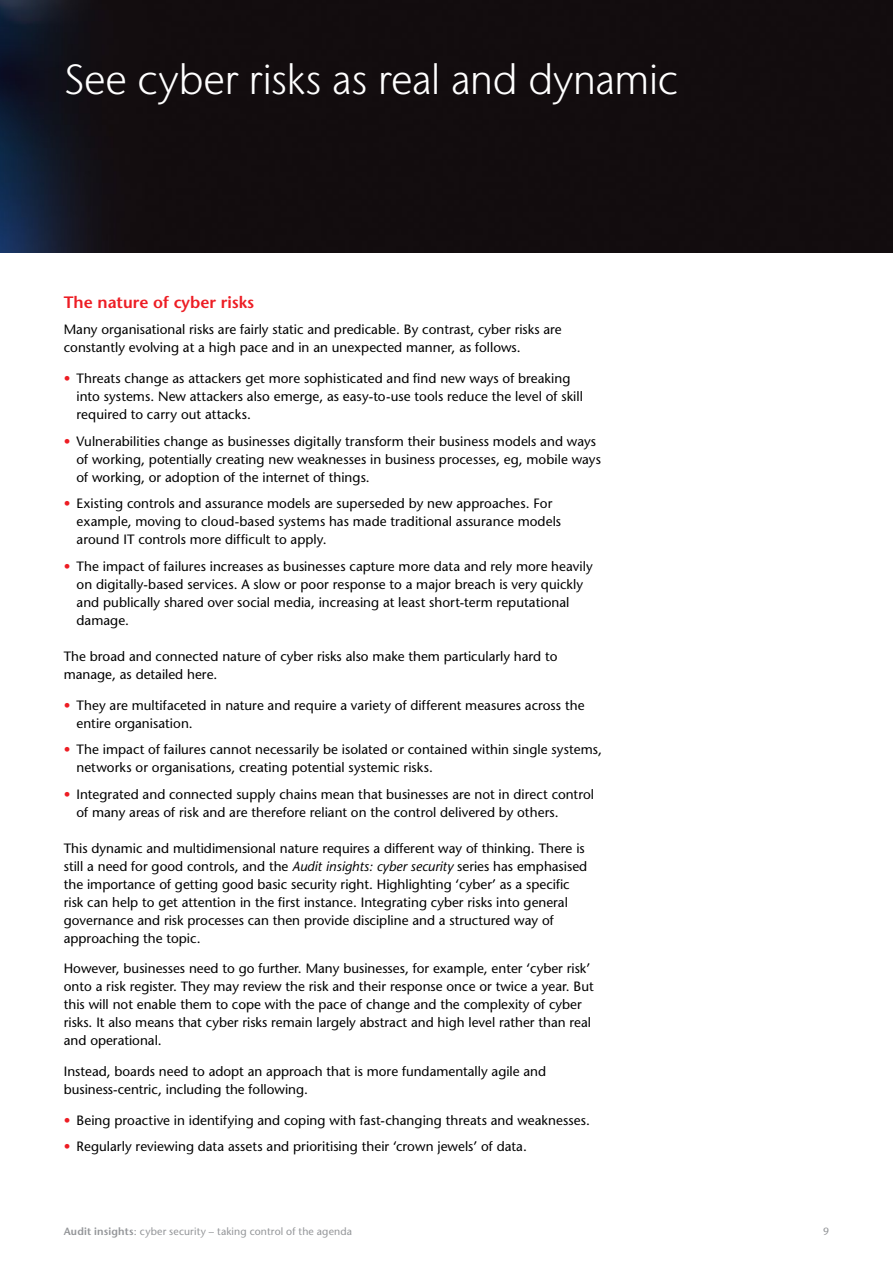
<style>
.page{position:relative;width:893px;height:1263px;background:#fff}
.page>*{position:absolute;margin:0;border:0;box-sizing:border-box;transform-origin:0 0}
.Page_headings_New{font:300 42px "Stone Sans IIITC Pro";letter-spacing:-.015em;color:#fff}
.Subhead_red_11pt{font:600 16.5px "Stone Sans";color:#ed1d24}
.Simon_bullets{font:13.5px/18px "Stone Sans";letter-spacing:.005em;color:#000}
.Pa2{font:13.5px/18px "Stone Sans";color:#000}
.Running_Footers{font:10.5px "Stone Sans";letter-spacing:.015em;color:#939598}
.s1{font-weight:600;color:#ed1d24}
.s2{font-style:italic}
.s3{font-weight:600}
</style>
<div class="page">
<img style="left:0;top:0;width:893px;height:253px">
<p class="Page_headings_New" style="left:64px;top:53px;width:616px">See cyber risks as real and dynamic</p>
<p class="Subhead_red_11pt" style="left:64px;top:292px;width:192px">The nature of cyber risks</p>
<p class="Pa2" style="left:64px;top:321px;width:499px">Many organisational risks are fairly static and predicable. By contrast, cyber risks are constantly evolving at a high pace and in an unexpected manner, as follows.</p>
<p class="Simon_bullets" style="left:77px;top:369px;width:508px;text-indent:-13px"><span class="s1">•</span> Threats change as attackers get more sophisticated and find new ways of breaking into systems. New attackers also emerge, as easy-to-use tools reduce the level of skill required to carry out attacks.</p>
<p class="Simon_bullets" style="left:77px;top:432px;width:526px;text-indent:-13px"><span class="s1">•</span> Vulnerabilities change as businesses digitally transform their business models and ways of working, potentially creating new weaknesses in business processes, eg, mobile ways of working, or adoption of the internet of things.</p>
<p class="Simon_bullets" style="left:77px;top:494px;width:486px;text-indent:-13px"><span class="s1">•</span> Existing controls and assurance models are superseded by new approaches. For example, moving to cloud-based systems has made traditional assurance models around IT controls more difficult to apply.</p>
<p class="Simon_bullets" style="left:77px;top:557px;width:518px;text-indent:-13px"><span class="s1">•</span> The impact of failures increases as businesses capture more data and rely more heavily on digitally-based services. A slow or poor response to a major breach is very quickly and publically shared over social media, increasing at least short-term reputational damage.</p>
<p class="Pa2" style="left:64px;top:647px;width:495px">The broad and connected nature of cyber risks also make them particularly hard to manage, as detailed here.</p>
<p class="Simon_bullets" style="left:77px;top:696px;width:510px;text-indent:-13px"><span class="s1">•</span> They are multifaceted in nature and require a variety of different measures across the entire organisation.</p>
<p class="Simon_bullets" style="left:77px;top:740px;width:527px;text-indent:-13px"><span class="s1">•</span> The impact of failures cannot necessarily be isolated or contained within single systems, networks or organisations, creating potential systemic risks.</p>
<p class="Simon_bullets" style="left:77px;top:785px;width:519px;text-indent:-13px"><span class="s1">•</span> Integrated and connected supply chains mean that businesses are not in direct control of many areas of risk and are therefore reliant on the control delivered by others.</p>
<p class="Pa2" style="left:64px;top:839px;width:525px">This dynamic and multidimensional nature requires a different way of thinking. There is still a need for good controls, and the <span class="s2">Audit insights: cyber security</span> series has emphasised the importance of getting good basic security right. Highlighting ‘cyber’ as a specific risk can help to get attention in the first instance. Integrating cyber risks into general governance and risk processes can then provide discipline and a structured way of approaching the topic.</p>
<p class="Pa2" style="left:64px;top:960px;width:531px">However, businesses need to go further. Many businesses, for example, enter ‘cyber risk’ onto a risk register. They may review the risk and their response once or twice a year. But this will not enable them to cope with the pace of change and the complexity of cyber risks. It also means that cyber risks remain largely abstract and high level rather than real and operational.</p>
<p class="Pa2" style="left:64px;top:1062px;width:484px">Instead, boards need to adopt an approach that is more fundamentally agile and business-centric, including the following.</p>
<p class="Simon_bullets" style="left:64px;top:1111px;width:528px"><span class="s1">•</span> Being proactive in identifying and coping with fast-changing threats and weaknesses.</p>
<p class="Simon_bullets" style="left:64px;top:1138px;width:465px"><span class="s1">•</span> Regularly reviewing data assets and prioritising their ‘crown jewels’ of data.</p>
<p class="Running_Footers" style="left:64px;top:1225px;width:290px"><span class="s3">Audit insights</span>: cyber security – taking control of the agenda</p>
<p class="Running_Footers" style="left:823px;top:1225px;width:8px">9</p>
</div>
